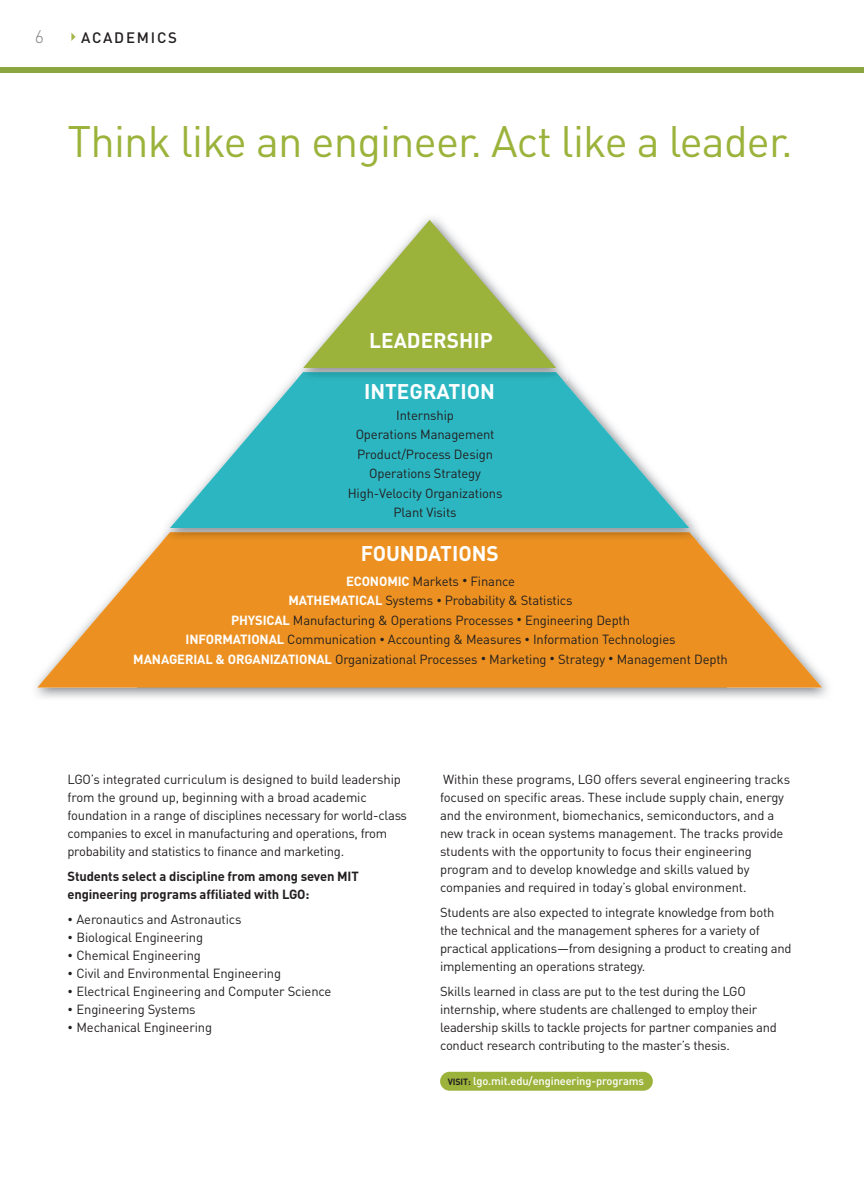
<style>
.page{position:relative;width:864px;height:1188px;background:#fff}
.page>*{position:absolute;margin:0;border:0;box-sizing:border-box;transform-origin:0 0}
.t1{font:43.5px "DIN";letter-spacing:-.02em;color:#9bb33b}
.t2{font:700 21px "DIN";color:#fff}
.t3{font:300 18px "DIN";color:#808285}
.t4{font:500 15px "DIN";letter-spacing:.12em;color:#231f20}
.t5{font:13.2px/19.5px "DIN";letter-spacing:-.01em;color:#231f20;text-align:center}
.t6{font:700 13.2px/18px "DIN";letter-spacing:-.01em;color:#231f20}
.t7{font:13.05px/18px "DIN";letter-spacing:-.02em;color:#231f20}
.t8{font:500 11.25px "DIN";letter-spacing:-.01em;color:#fff}
.s1{font-weight:700;color:#fff}
.s2{font-size:10.5px}
.s3{font-weight:700;font-size:9px;color:#231f20}
</style>
<div class="page">
<svg style="left:71px;top:33px;width:5px;height:8px"></svg>
<svg style="left:37px;top:536px;width:785px;height:152px;fill:#ec9121"></svg>
<img style="left:163px;top:532px;width:534px;height:9px">
<svg style="left:170px;top:372px;width:519px;height:156px;fill:#2cb6c1"></svg>
<img style="left:296px;top:372px;width:268px;height:9px">
<svg style="left:303px;top:220px;width:253px;height:148px"></svg>
<div style="left:440px;top:1072px;width:213px;height:19px;background:#9bb33b;border-radius:9px"></div>
<div style="left:0;top:68px;width:864px;height:5px;background:#8ba63e"></div>
<h3 class="t3" style="left:35px;top:25px;width:11px">6</h3>
<p class="t4" style="left:81px;top:28px;width:98px">ACADEMICS</p>
<h1 class="t1" style="left:68px;top:114px;width:727px">Think like an engineer. Act like a leader.</h1>
<h2 class="t2" style="left:369px;top:327px;width:125px">LEADERSHIP</h2>
<h2 class="t2" style="left:364px;top:378px;width:133px">INTEGRATION</h2>
<p class="t5" style="left:348px;top:405px;width:156px">Internship<br>Operations Management<br>Product/Process Design<br>Operations Strategy<br>High-Velocity Organizations<br>Plant Visits</p>
<h2 class="t2" style="left:361px;top:540px;width:140px">FOUNDATIONS</h2>
<p class="t5" style="left:133px;top:571px;width:596px"><span class="s1">ECONOMIC</span> Markets <span class="s2">•</span> Finance<br><span class="s1">MATHEMATICAL</span> Systems <span class="s2">•</span> Probability &amp; Statistics<br><span class="s1">PHYSICAL</span> Manufacturing &amp; Operations Processes <span class="s2">•</span> Engineering Depth<br><span class="s1">INFORMATIONAL</span> Communication <span class="s2">•</span> Accounting &amp; Measures <span class="s2">•</span> Information Technologies<br><span class="s1">MANAGERIAL &amp; ORGANIZATIONAL</span> Organizational Processes <span class="s2">•</span> Marketing <span class="s2">•</span> Strategy <span class="s2">•</span> Management Depth</p>
<p class="t5" style="left:68px;top:770px;width:341px;line-height:18px;text-align:left">LGO’s integrated curriculum is designed to build leadership from the ground up, beginning with a broad academic foundation in a range of disciplines necessary for world-class companies to excel in manufacturing and operations, from probability and statistics to finance and marketing.</p>
<p class="t6" style="left:68px;top:866px;width:293px">Students select a discipline from among seven MIT engineering programs affiliated with LGO:</p>
<p class="t5" style="left:68px;top:909px;width:176px"><span class="s2">•</span> Aeronautics and Astronautics</p>
<p class="t5" style="left:68px;top:927px;width:137px"><span class="s2">•</span> Biological Engineering</p>
<p class="t5" style="left:68px;top:945px;width:135px"><span class="s2">•</span> Chemical Engineering</p>
<p class="t5" style="left:68px;top:963px;width:215px"><span class="s2">•</span> Civil and Environmental Engineering</p>
<p class="t5" style="left:68px;top:981px;width:265px"><span class="s2">•</span> Electrical Engineering and Computer Science</p>
<p class="t5" style="left:68px;top:999px;width:130px"><span class="s2">•</span> Engineering Systems</p>
<p class="t5" style="left:68px;top:1017px;width:146px"><span class="s2">•</span> Mechanical Engineering</p>
<p class="t7" style="left:440px;top:770px;width:352px">Within these programs, LGO offers several engineering tracks focused on specific areas. These include supply chain, energy and the environment, biomechanics, semiconductors, and a new track in ocean systems management. The tracks provide students with the opportunity to focus their engineering program and to develop knowledge and skills valued by companies and required in today’s global environment.</p>
<p class="t7" style="left:440px;top:903px;width:353px">Students are also expected to integrate knowledge from both the technical and the management spheres for a variety of practical applications—from designing a product to creating and implementing an operations strategy.</p>
<p class="t7" style="left:440px;top:982px;width:338px">Skills learned in class are put to the test during the LGO internship, where students are challenged to employ their leadership skills to tackle projects for partner companies and conduct research contributing to the master’s thesis.</p>
<p class="t8" style="left:448px;top:1073px;width:198px"><span class="s3">VISIT:</span> lgo.mit.edu/engineering-programs</p>
</div>
